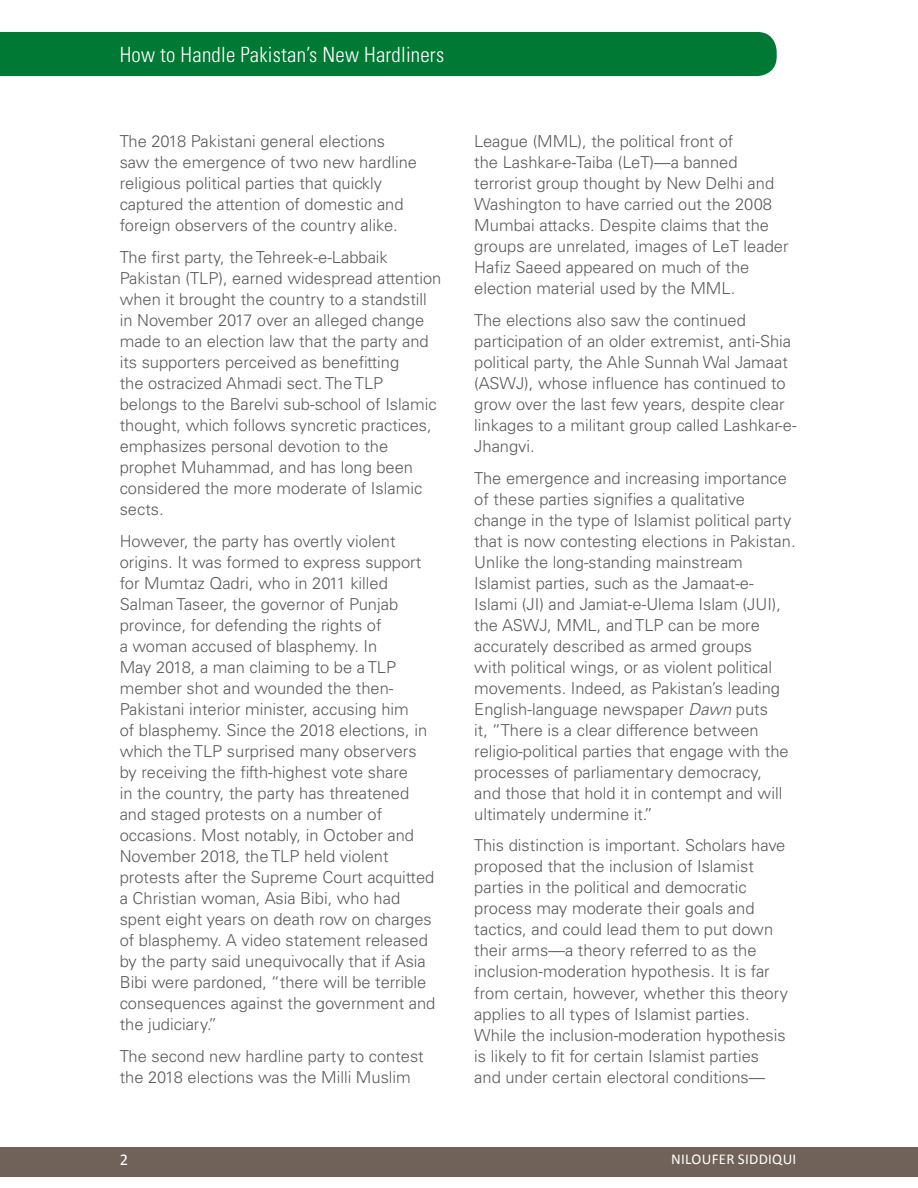
<style>
.page{position:relative;width:918px;height:1188px;background:#fff}
.page>*{position:absolute;margin:0;border:0;box-sizing:border-box;transform-origin:0 0}
.t1{font:300 condensed 21px "Univers LT Std";letter-spacing:.01em;color:#fff}
.t2{font:300 16.5px/21px "Univers LT Std";color:#5c5c5c}
.t3{font:16.5px "Calibri";color:#fff}
.t4{font:15px "Calibri";letter-spacing:.02em;color:#fff}
.s1{font-style:italic}
</style>
<div class="page">
<div style="left:0;top:32px;width:777px;height:44px;background:#007935"></div>
<div style="left:0;top:1147px;width:918px;height:29px;background:#716259"></div>
<p class="t1" style="left:120px;top:42px;width:326px">How to Handle Pakistan’s New Hardliners</p>
<p class="t2" style="left:120px;top:131px;width:299px">The 2018 Pakistani general elections saw the emergence of two new hardline religious political parties that quickly captured the attention of domestic and foreign observers of the country alike.</p>
<p class="t2" style="left:120px;top:247px;width:323px">The first party, the Tehreek-e-Labbaik Pakistan (TLP), earned widespread attention when it brought the country to a standstill in November 2017 over an alleged change made to an election law that the party and its supporters perceived as benefitting<br>the ostracized Ahmadi sect. The TLP belongs to the Barelvi sub-school of Islamic thought, which follows syncretic practices, emphasizes personal devotion to the prophet Muhammad, and has long been considered the more moderate of Islamic sects.</p>
<p class="t2" style="left:120px;top:530px;width:317px">However, the party has overtly violent origins. It was formed to express support for Mumtaz Qadri, who in 2011 killed Salman Taseer, the governor of Punjab province, for defending the rights of<br>a woman accused of blasphemy. In<br>May 2018, a man claiming to be a TLP member shot and wounded the then-Pakistani interior minister, accusing him<br>of blasphemy. Since the 2018 elections, in which the TLP surprised many observers by receiving the fifth-highest vote share<br>in the country, the party has threatened and staged protests on a number of occasions. Most notably, in October and November 2018, the TLP held violent protests after the Supreme Court acquitted a Christian woman, Asia Bibi, who had spent eight years on death row on charges of blasphemy. A video statement released by the party said unequivocally that if Asia Bibi were pardoned, “there will be terrible consequences against the government and the judiciary.”</p>
<p class="t2" style="left:120px;top:1045px;width:306px">The second new hardline party to contest the 2018 elections was the Milli Muslim</p>
<p class="t2" style="left:474px;top:131px;width:316px">League (MML), the political front of<br>the Lashkar-e-Taiba (LeT)—a banned terrorist group thought by New Delhi and Washington to have carried out the 2008<br>Mumbai attacks. Despite claims that the groups are unrelated, images of LeT leader Hafiz Saeed appeared on much of the election material used by the MML.</p>
<p class="t2" style="left:474px;top:309px;width:324px">The elections also saw the continued participation of an older extremist, anti-Shia political party, the Ahle Sunnah Wal Jamaat (ASWJ), whose influence has continued to grow over the last few years, despite clear linkages to a militant group called Lashkar-e-Jhangvi.</p>
<p class="t2" style="left:474px;top:467px;width:323px">The emergence and increasing importance of these parties signifies a qualitative change in the type of Islamist political party that is now contesting elections in Pakistan.<br>Unlike the long-standing mainstream Islamist parties, such as the Jamaat-e-Islami (JI) and Jamiat-e-Ulema Islam (JUI), the ASWJ, MML, and TLP can be more accurately described as armed groups<br>with political wings, or as violent political movements. Indeed, as Pakistan’s leading English-language newspaper <span class="s1">Dawn</span> puts<br>it, “There is a clear difference between religio-political parties that engage with the processes of parliamentary democracy,<br>and those that hold it in contempt and will ultimately undermine it.”</p>
<p class="t2" style="left:474px;top:835px;width:315px">This distinction is important. Scholars have proposed that the inclusion of Islamist parties in the political and democratic process may moderate their goals and tactics, and could lead them to put down their arms—a theory referred to as the inclusion-moderation hypothesis. It is far from certain, however, whether this theory applies to all types of Islamist parties.<br>While the inclusion-moderation hypothesis is likely to fit for certain Islamist parties and under certain electoral conditions—</p>
<p class="t3" style="left:120px;top:1149px;width:10px">2</p>
<p class="t4" style="left:671px;top:1150px;width:127px">NILOUFER SIDDIQUI</p>
</div>
